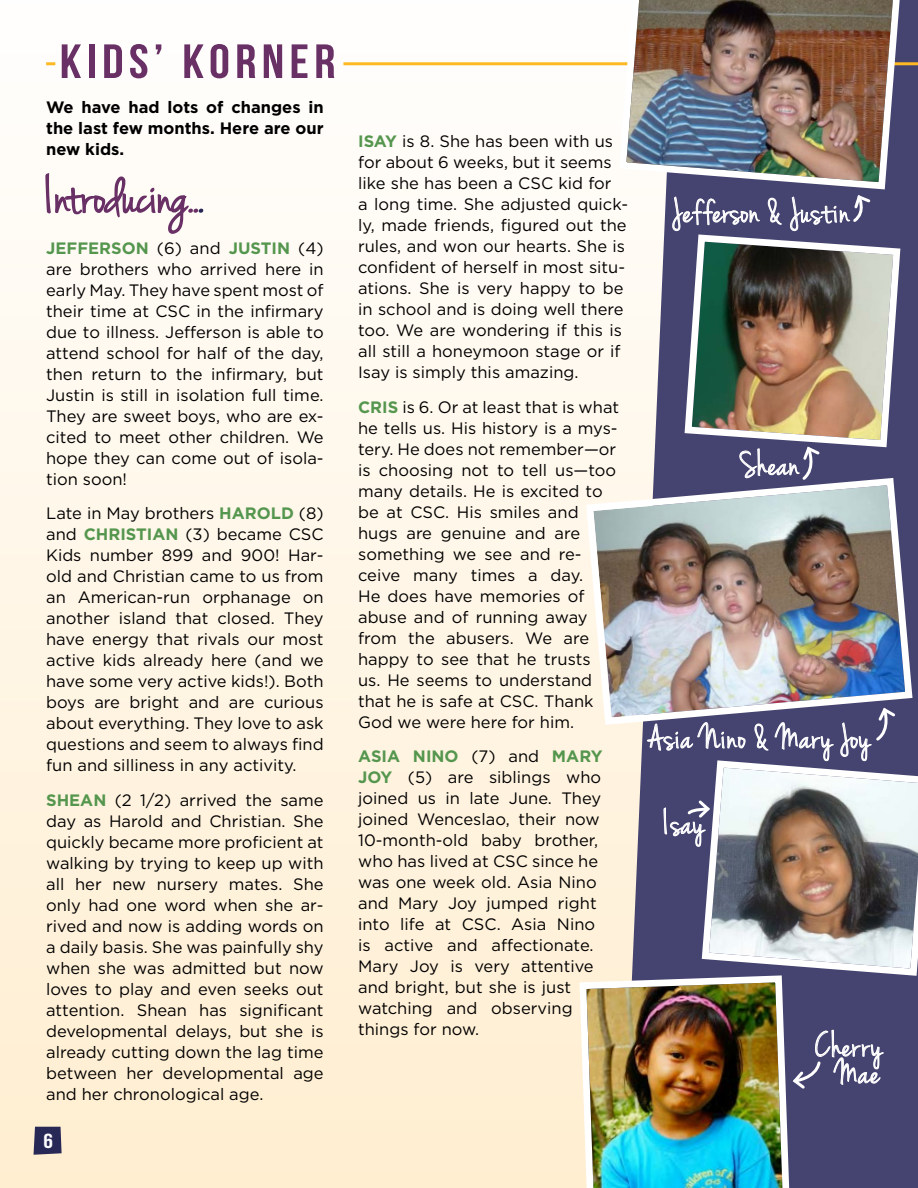
<style>
.page{position:relative;width:918px;height:1188px;background:#fff}
.page>*{position:absolute;margin:0;border:0;box-sizing:border-box;transform-origin:0 0}
.t1{font:54px "Jenna Sue";color:#693065}
.t2{font:48px "Bebas Neue";letter-spacing:.1em;color:#693065;scale:1.1 1}
.t3{font:36px/27px "Jenna Sue";letter-spacing:.03em;color:#fff;text-align:center}
.t4{font:20.4px "Bebas Neue";color:#fff;scale:1.18 1}
.t5{font:16.5px/21px "Gotham";color:#000;text-align:justify}
.t6{font:700 16.5px/21px "Gotham";color:#000;text-align:justify}
.s1{color:#282857}
.s2{font-weight:700;color:#55964e}
</style>
<div class="page">
<div style="left:0;top:0;width:918px;height:1188px;background:linear-gradient(to bottom,#fffefe,#ffeed0)"></div>
<svg style="left:623px;top:0;width:295px;height:1188px;fill:#454470"></svg>
<hr style="left:343px;top:62px;width:575px;height:3px;background:#fdb924">
<svg style="left:46px;top:62px;width:9px;height:3px"></svg>
<svg style="left:44px;top:165px;width:160px;height:96px"></svg>
<svg style="left:576px;top:972px;width:122px;height:216px"></svg>
<img style="left:583px;top:979px;width:301px;height:209px">
<img style="left:582px;top:474px;width:334px;height:254px">
<svg style="left:646px;top:721px;width:100px;height:30px"></svg>
<svg style="left:754px;top:719px;width:80px;height:38px"></svg>
<svg style="left:840px;top:706px;width:58px;height:51px"></svg>
<img style="left:681px;top:231px;width:223px;height:220px">
<svg style="left:739px;top:445px;width:83px;height:38px"></svg>
<svg style="left:698px;top:757px;width:220px;height:222px"></svg>
<img style="left:615px;top:0;width:289px;height:193px">
<svg style="left:672px;top:193px;width:88px;height:39px"></svg>
<svg style="left:767px;top:198px;width:15px;height:27px"></svg>
<svg style="left:790px;top:193px;width:83px;height:39px"></svg>
<svg style="left:663px;top:798px;width:49px;height:49px"></svg>
<svg style="left:34px;top:1127px;width:28px;height:28px"></svg>
<h2 class="t2" style="left:60px;top:35px;width:252px">KIDS’ KORNER</h2>
<p class="t6" style="left:46px;top:96px;width:279px">We have had lots of changes in the last few months. Here are our new kids.</p>
<h1 class="t1" style="left:46px;top:165px;width:159px">Introducing.<span class="s1">.</span></h1>
<p class="t5" style="left:46px;top:237px;width:279px"><span class="s2">JEFFERSON</span> (6) and <span class="s2">JUSTIN</span> (4) are brothers who arrived here in early May. They have spent most of their time at CSC in the infirmary due to illness. Jefferson is able to attend school for half of the day, then return to the infirmary, but Justin is still in isolation full time.<br>They are sweet boys, who are ex&shy;cited to meet other children. We hope they can come out of isola&shy;tion soon!</p>
<p class="t5" style="left:46px;top:502px;width:279px">Late in May brothers <span class="s2">HAROLD</span> (8) and <span class="s2">CHRISTIAN</span> (3) became CSC Kids number 899 and 900! Har&shy;old and Christian came to us from an American-run orphanage on another island that closed. They have energy that rivals our most active kids already here (and we have some very active kids!). Both boys are bright and are curious about everything. They love to ask questions and seem to always find fun and silliness in any activity.</p>
<p class="t5" style="left:46px;top:789px;width:279px"><span class="s2">SHEAN</span> (2 1/2) arrived the same day as Harold and Christian. She quickly became more proficient at walking by trying to keep up with all her new nursery mates. She only had one word when she ar&shy;rived and now is adding words on a daily basis. She was painfully shy when she was admitted but now loves to play and even seeks out attention. Shean has significant developmental delays, but she is already cutting down the lag time between her developmental age and her chronological age.</p>
<p class="t4" style="left:44px;top:1130px;width:10px">6</p>
<p class="t5" style="left:358px;top:131px;width:272px;text-align:left"><span class="s2">ISAY</span> is 8. She has been with us for about 6 weeks, but it seems like she has been a CSC kid for<br>a long time. She adjusted quick&shy;ly, made friends, figured out the rules, and won our hearts. She is confident of herself in most situ&shy;ations. She is very happy to be in school and is doing well there too. We are wondering if this is all still a honeymoon stage or if<br>Isay is simply this amazing.</p>
<p class="t5" style="left:358px;top:396px;width:263px;text-align:left"><span class="s2">CRIS</span> is 6. Or at least that is what he tells us. His history is a mys&shy;tery. He does not remember—or is choosing not to tell us—too many details. He is excited to be at CSC. His smiles and hugs are genuine and are something we see and re&shy;ceive many times a day.<br>He does have memories of abuse and of running away from the abusers. We are happy to see that he trusts<br>us. He seems to understand that he is safe at CSC. Thank<br>God we were here for him.</p>
<p class="t5" style="left:358px;top:746px;width:246px;text-align:left"><span class="s2">ASIA NINO</span> (7) and <span class="s2">MARY<br>JOY</span> (5) are siblings who joined us in late June. They joined Wenceslao, their now<br>10-month-old baby brother, who has lived at CSC since he was one week old. Asia Nino and Mary Joy jumped right into life at CSC. Asia Nino is active and affectionate.<br>Mary Joy is very attentive and bright, but she is just watching and observing things for now.</p>
<h3 class="t3" style="left:672px;top:200px;width:179px">Jefferson &amp; Justin</h3>
<h3 class="t3" style="left:740px;top:453px;width:60px">Shean</h3>
<h3 class="t3" style="left:648px;top:726px;width:223px">Asia Nino &amp; Mary Joy</h3>
<h3 class="t3" style="left:664px;top:811px;width:42px">Isay</h3>
<h3 class="t3" style="left:815px;top:1034px;width:69px">Cherry<br>Mae</h3>
</div>
